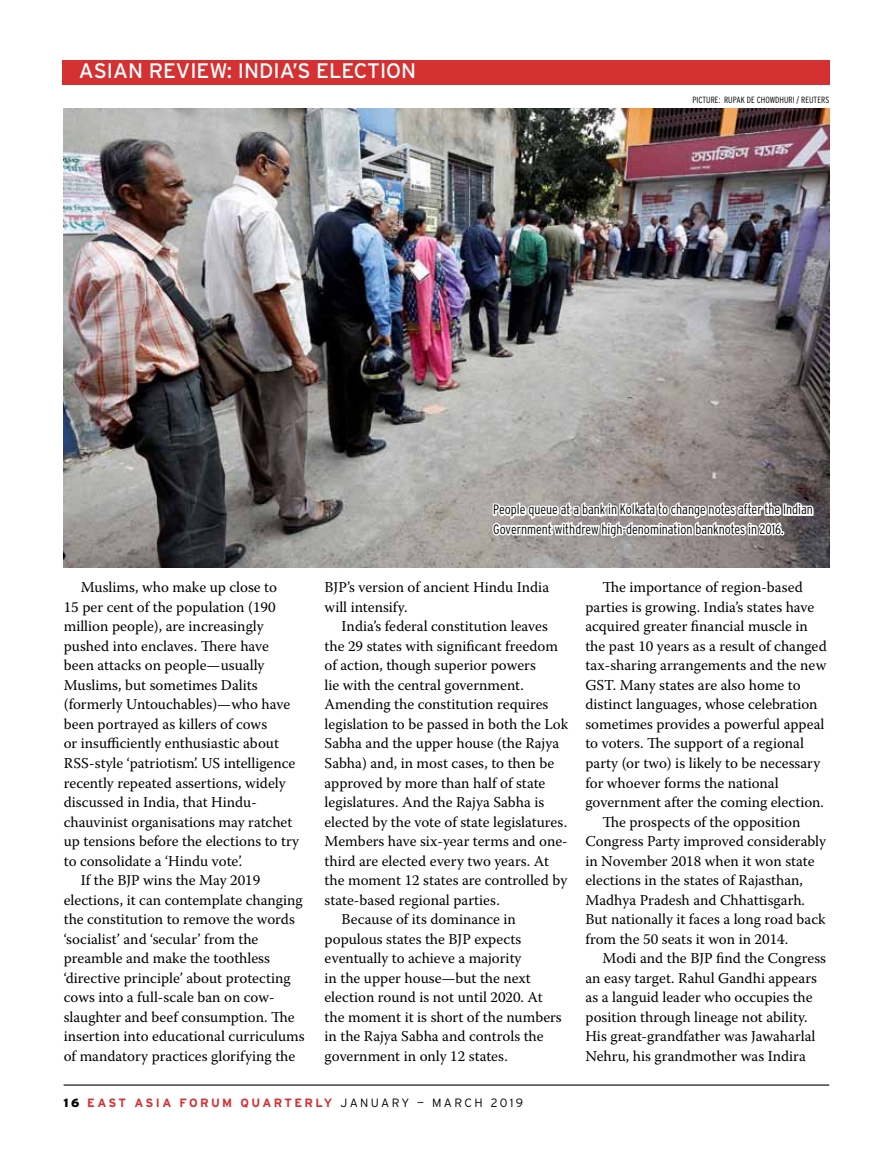
<style>
.page{position:relative;width:893px;height:1170px;background:#fff}
.page>*{position:absolute;margin:0;border:0;box-sizing:border-box;transform-origin:0 0}
.t1{font:21px "Interstate";color:#fff}
.t2{font:15px/19.5px "Warnock Pro";color:#000}
.t3{font:300 condensed 13.5px/19.5px "Interstate";color:#000}
.t4{font:700 12px "Interstate";letter-spacing:.2em;color:#d53032}
.t5{font:300 condensed 9px "Interstate";color:#000}
.s1{font-weight:900;color:#000}
.s2{font-weight:300;color:#000}
</style>
<div class="page">
<hr style="left:64px;top:1084px;width:765px;height:1px;background:#000">
<div style="left:62px;top:61px;width:767px;height:24px;background:#d53032"></div>
<img style="left:64px;top:108px;width:765px;height:459px">
<svg style="left:491px;top:499px;width:324px;height:46px"></svg>
<h1 class="t1" style="left:79px;top:58px;width:251px">ASIAN REVI EW: INDIA’S ELECT</h1>
<h1 class="t1" style="left:380px;top:58px;width:38px">ION</h1>
<p class="t5" style="left:692px;top:94px;width:5px">picture</p>
<p class="t5" style="left:719px;top:94px;width:15px">: Rupak</p>
<p class="t5" style="left:747px;top:94px;width:20px">De Chowdhuri</p>
<p class="t5" style="left:796px;top:94px;width:10px">/ reuters</p>
<p class="t3" style="left:493px;top:499px;width:321px">People queue at a bank in Kolkata to change notes after the Indian<br>Government withdrew high-denomination banknotes in 2016.</p>
<p class="t2" style="left:81px;top:577px;width:198px">Muslims, who make up close to</p>
<p class="t2" style="left:64px;top:597px;width:213px">15 per cent of the population (190</p>
<p class="t2" style="left:64px;top:616px;width:202px">million people), are increasingly</p>
<p class="t2" style="left:64px;top:636px;width:207px">pushed into enclaves. There have</p>
<p class="t2" style="left:64px;top:655px;width:202px">been attacks on people—usually</p>
<p class="t2" style="left:64px;top:675px;width:195px">Muslims, but sometimes Dalits</p>
<p class="t2" style="left:64px;top:694px;width:228px">(formerly Untouchables)—who have</p>
<p class="t2" style="left:64px;top:714px;width:205px">been portrayed as killers of cows</p>
<p class="t2" style="left:64px;top:733px;width:217px">or insufficiently enthusiastic about</p>
<p class="t2" style="left:64px;top:753px;width:233px">RSS-style ‘patriotism’. US intelligence</p>
<p class="t2" style="left:64px;top:772px;width:223px">recently repeated assertions, widely</p>
<p class="t2" style="left:64px;top:792px;width:195px">discussed in India, that Hindu-</p>
<p class="t2" style="left:64px;top:811px;width:230px">chauvinist organisations may ratchet</p>
<p class="t2" style="left:64px;top:831px;width:237px">up tensions before the elections to try</p>
<p class="t2" style="left:64px;top:850px;width:180px">to consolidate a ‘Hindu vote’.</p>
<p class="t2" style="left:81px;top:870px;width:181px">If the BJP wins the May 2019</p>
<p class="t2" style="left:64px;top:889px;width:241px">elections, it can contemplate changing</p>
<p class="t2" style="left:64px;top:909px;width:233px">the constitution to remove the words</p>
<p class="t2" style="left:64px;top:928px;width:196px">‘socialist’ and ‘secular’ from the</p>
<p class="t2" style="left:64px;top:948px;width:208px">preamble and make the toothless</p>
<p class="t2" style="left:64px;top:967px;width:228px">‘directive principle’ about protecting</p>
<p class="t2" style="left:64px;top:987px;width:212px">cows into a full-scale ban on cow-</p>
<p class="t2" style="left:64px;top:1006px;width:232px">slaughter and beef consumption. The</p>
<p class="t2" style="left:64px;top:1026px;width:242px">insertion into educational curriculums</p>
<p class="t2" style="left:64px;top:1045px;width:233px">of mandatory practices glorifying the</p>
<p class="t2" style="left:325px;top:577px;width:226px">BJP’s version of ancient Hindu India will intensify.</p>
<p class="t2" style="left:342px;top:616px;width:208px">India’s federal constitution leaves</p>
<p class="t2" style="left:325px;top:636px;width:235px">the 29 states with significant freedom</p>
<p class="t2" style="left:325px;top:655px;width:213px">of action, though superior powers</p>
<p class="t2" style="left:325px;top:675px;width:201px">lie with the central government.</p>
<p class="t2" style="left:325px;top:694px;width:225px">Amending the constitution requires</p>
<p class="t2" style="left:325px;top:714px;width:245px">legislation to be passed in both the Lok</p>
<p class="t2" style="left:325px;top:733px;width:236px">Sabha and the upper house (the Rajya</p>
<p class="t2" style="left:325px;top:753px;width:231px">Sabha) and, in most cases, to then be</p>
<p class="t2" style="left:325px;top:772px;width:222px">approved by more than half of state</p>
<p class="t2" style="left:325px;top:792px;width:221px">legislatures. And the Rajya Sabha is</p>
<p class="t2" style="left:325px;top:811px;width:244px">elected by the vote of state legislatures.</p>
<p class="t2" style="left:325px;top:831px;width:245px">Members have six-year terms and one-</p>
<p class="t2" style="left:325px;top:850px;width:226px">third are elected every two years. At</p>
<p class="t2" style="left:325px;top:870px;width:244px">the moment 12 states are controlled by</p>
<p class="t2" style="left:325px;top:889px;width:177px">state-based regional parties.</p>
<p class="t2" style="left:342px;top:909px;width:176px">Because of its dominance in</p>
<p class="t2" style="left:325px;top:928px;width:198px">populous states the BJP expects</p>
<p class="t2" style="left:325px;top:948px;width:199px">eventually to achieve a majority</p>
<p class="t2" style="left:325px;top:967px;width:208px">in the upper house—but the next</p>
<p class="t2" style="left:325px;top:987px;width:220px">election round is not until 2020. At</p>
<p class="t2" style="left:325px;top:1006px;width:239px">the moment it is short of the numbers</p>
<p class="t2" style="left:325px;top:1026px;width:221px">in the Rajya Sabha and controls the</p>
<p class="t2" style="left:325px;top:1045px;width:185px">government in only 12 states.</p>
<p class="t4" style="left:64px;top:1095px;width:461px"><span class="s1">16</span> EAST ASIA FORUM QUARTERLY <span class="s2">JANUARY — MARCH 2019</span></p>
<p class="t2" style="left:602px;top:577px;width:202px">The importance of region-based</p>
<p class="t2" style="left:585px;top:597px;width:230px">parties is growing. India’s states have</p>
<p class="t2" style="left:585px;top:616px;width:224px">acquired greater financial muscle in</p>
<p class="t2" style="left:585px;top:636px;width:243px">the past 10 years as a result of changed</p>
<p class="t2" style="left:585px;top:655px;width:242px">tax-sharing arrangements and the new</p>
<p class="t2" style="left:585px;top:675px;width:217px">GST. Many states are also home to</p>
<p class="t2" style="left:585px;top:694px;width:234px">distinct languages, whose celebration</p>
<p class="t2" style="left:585px;top:714px;width:241px">sometimes provides a powerful appeal</p>
<p class="t2" style="left:585px;top:733px;width:220px">to voters. The support of a regional</p>
<p class="t2" style="left:585px;top:753px;width:237px">party (or two) is likely to be necessary</p>
<p class="t2" style="left:585px;top:772px;width:195px">for whoever forms the national</p>
<p class="t2" style="left:585px;top:792px;width:240px">government after the coming election.</p>
<p class="t2" style="left:602px;top:811px;width:199px">The prospects of the opposition</p>
<p class="t2" style="left:585px;top:831px;width:242px">Congress Party improved considerably</p>
<p class="t2" style="left:585px;top:850px;width:231px">in November 2018 when it won state</p>
<p class="t2" style="left:585px;top:870px;width:219px">elections in the states of Rajasthan,</p>
<p class="t2" style="left:585px;top:889px;width:221px">Madhya Pradesh and Chhattisgarh.</p>
<p class="t2" style="left:585px;top:909px;width:242px">But nationally it faces a long road back</p>
<p class="t2" style="left:585px;top:928px;width:204px">from the 50 seats it won in 2014.</p>
<p class="t2" style="left:602px;top:948px;width:225px">Modi and the BJP find the Congress</p>
<p class="t2" style="left:585px;top:967px;width:233px">an easy target. Rahul Gandhi appears</p>
<p class="t2" style="left:585px;top:987px;width:229px">as a languid leader who occupies the</p>
<p class="t2" style="left:585px;top:1006px;width:224px">position through lineage not ability.</p>
<p class="t2" style="left:585px;top:1026px;width:231px">His great-grandfather was Jawaharlal</p>
<p class="t2" style="left:585px;top:1045px;width:222px">Nehru, his grandmother was Indira</p>
</div>
